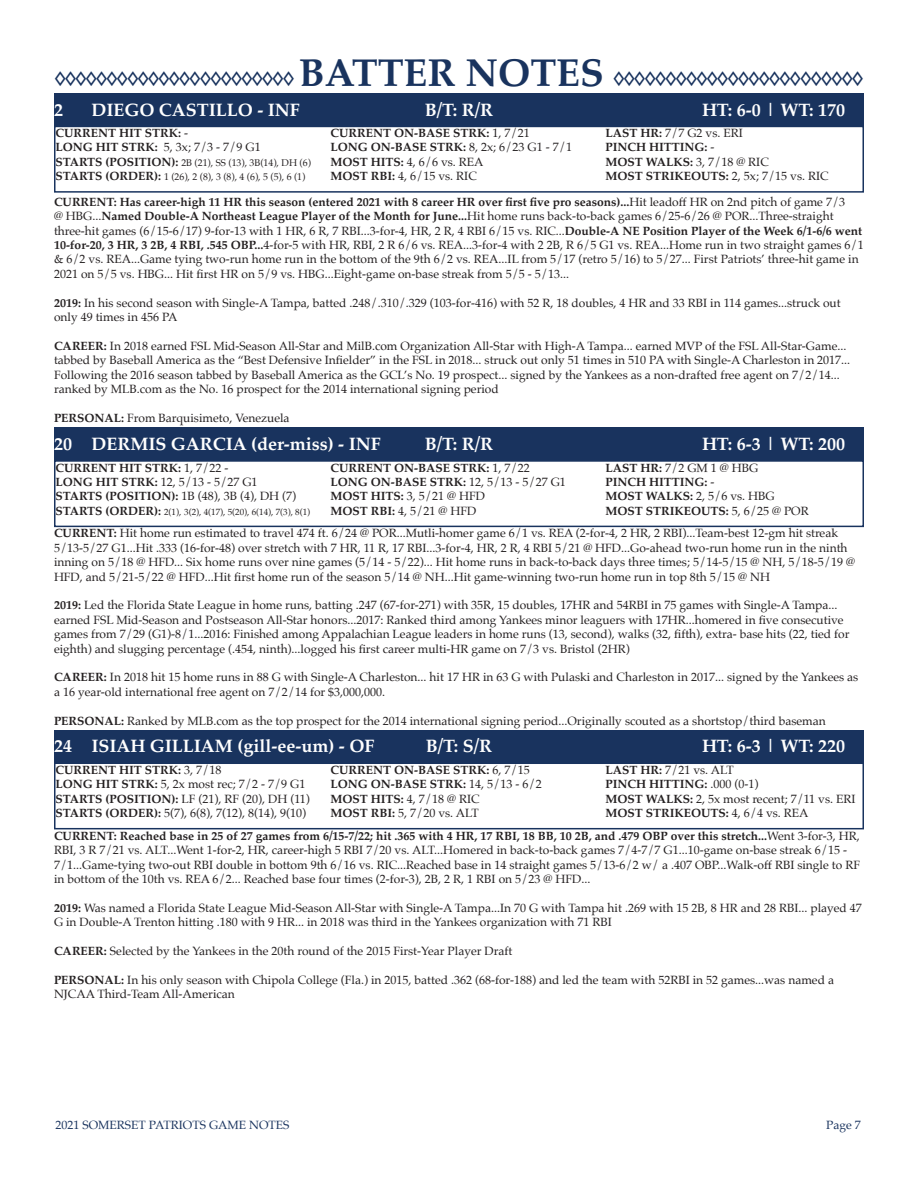
<style>
.page{position:relative;width:918px;height:1188px;background:#fff}
.page>*{position:absolute;margin:0;border:0;box-sizing:border-box;transform-origin:0 0}
.t1{font:700 21px "Palatino";color:#19335e}
.t2{font:700 18px "Palatino";color:#fff}
.t3{font:12px/14.4px "Palatino";color:#231f20}
.t4{font:700 12px "Palatino";color:#231f20}
.t5{font:12px "Palatino";color:#19335e}
.t6{font:9.75px "Palatino";color:#231f20}
.t7{font:9px "Palatino";color:#231f20}
.s1{font-size:39px}
.s2{font-weight:400}
.s3{font-weight:700}
.s4{font-weight:700;font-size:12px}
</style>
<div class="page">
<div style="left:54px;top:428px;width:810px;height:33px;background:#19335e"></div>
<div style="left:54px;top:460px;width:810px;height:67px;border:2px solid #19335e"></div>
<div style="left:54px;top:730px;width:810px;height:33px;background:#19335e"></div>
<div style="left:54px;top:763px;width:810px;height:66px;border:2px solid #19335e"></div>
<div style="left:54px;top:93px;width:810px;height:33px;background:#19335e"></div>
<div style="left:54px;top:126px;width:810px;height:67px;border:2px solid #19335e"></div>
<p class="t1" style="left:55px;top:61px;width:809px">◊◊◊◊◊◊◊◊◊◊◊◊◊◊◊◊◊◊◊◊◊◊◊ <span class="s1">BATTER NOTES</span> ◊◊◊◊◊◊◊◊◊◊◊◊◊◊◊◊◊◊◊◊◊◊◊◊</p>
<p class="t2" style="left:54px;top:94px;width:10px">2</p>
<p class="t2" style="left:91px;top:94px;width:210px">DIEGO CASTILLO - INF</p>
<p class="t2" style="left:425px;top:94px;width:70px">B/T: R/R</p>
<p class="t2" style="left:702px;top:94px;width:145px">HT: 6-0 | WT: 170</p>
<p class="t4" style="left:56px;top:123px;width:134px">CURRENT HIT STRK: <span class="s2">-</span></p>
<p class="t3" style="left:56px;top:140px;width:207px"><span class="s3">LONG HIT STRK:</span> 5, 3x; 7/3 - 7/9 G1</p>
<p class="t6" style="left:56px;top:154px;width:257px"><span class="s4">STARTS (POSITION):</span> 2B (21), SS (13), 3B(14), DH (6)</p>
<p class="t6" style="left:56px;top:169px;width:251px"><span class="s4">STARTS (ORDER):</span> 1 (26), 2 (8), 3 (8), 4 (6), 5 (5), 6 (1)</p>
<p class="t3" style="left:606px;top:126px;width:139px"><span class="s3">LAST HR:</span> 7/7 G2 vs. ERI</p>
<p class="t4" style="left:606px;top:137px;width:110px">PINCH HITTING: <span class="s2">-</span></p>
<p class="t4" style="left:606px;top:152px;width:165px">MOST WALKS: <span class="s2">3, 7/18 @ RIC</span></p>
<p class="t4" style="left:606px;top:166px;width:225px">MOST STRIKEOUTS: <span class="s2">2, 5x; 7/15 vs. RIC</span></p>
<p class="t3" style="left:54px;top:195px;width:811px"><span class="s3">CURRENT: Has career-high 11 HR this season (entered 2021 with 8 career HR over first five pro seasons)...</span>Hit leadoff HR on 2nd pitch of game 7/3<br>@ HBG...<span class="s3">Named Double-A Northeast League Player of the Month for June...</span>Hit home runs back-to-back games 6/25-6/26 @ POR...Three-straight three-hit games (6/15-6/17) 9-for-13 with 1 HR, 6 R, 7 RBI...3-for-4, HR, 2 R, 4 RBI 6/15 vs. RIC...<span class="s3">Double-A NE Position Player of the Week 6/1-6/6 went 10-for-20, 3 HR, 3 2B, 4 RBI, .545 OBP...</span>4-for-5 with HR, RBI, 2 R 6/6 vs. REA...3-for-4 with 2 2B, R 6/5 G1 vs. REA...Home run in two straight games 6/1 &amp; 6/2 vs. REA...Game tying two-run home run in the bottom of the 9th 6/2 vs. REA...IL from 5/17 (retro 5/16) to 5/27... First Patriots’ three-hit game in 2021 on 5/5 vs. HBG... Hit first HR on 5/9 vs. HBG...Eight-game on-base streak from 5/5 - 5/13...</p>
<p class="t3" style="left:54px;top:295px;width:788px"><span class="s3">2019:</span> In his second season with Single-A Tampa, batted .248/.310/.329 (103-for-416) with 52 R, 18 doubles, 4 HR and 33 RBI in 114 games...struck out only 49 times in 456 PA</p>
<p class="t3" style="left:54px;top:339px;width:798px"><span class="s3">CAREER:</span> In 2018 earned FSL Mid-Season All-Star and MilB.com Organization All-Star with High-A Tampa... earned MVP of the FSL All-Star-Game... tabbed by Baseball America as the “Best Defensive Infielder” in the FSL in 2018... struck out only 51 times in 510 PA with Single-A Charleston in 2017...<br>Following the 2016 season tabbed by Baseball America as the GCL’s No. 19 prospect... signed by the Yankees as a non-drafted free agent on 7/2/14... ranked by MLB.com as the No. 16 prospect for the 2014 international signing period</p>
<p class="t3" style="left:54px;top:411px;width:237px"><span class="s3">PERSONAL:</span> From Barquisimeto, Venezuela</p>
<p class="t4" style="left:330px;top:123px;width:201px">CURRENT ON-BASE STRK: <span class="s2">1, 7/21</span></p>
<p class="t4" style="left:330px;top:137px;width:243px">LONG ON-BASE STRK: <span class="s2">8, 2x; 6/23 G1 - 7/1</span></p>
<p class="t3" style="left:330px;top:155px;width:155px"><span class="s3">MOST HITS:</span> 4, 6/6 vs. REA</p>
<p class="t3" style="left:330px;top:169px;width:148px"><span class="s3">MOST RBI:</span> 4, 6/15 vs. RIC</p>
<p class="t2" style="left:54px;top:429px;width:328px">20 DERMIS GARCIA (der-miss) - INF</p>
<p class="t2" style="left:425px;top:429px;width:70px">B/T: R/R</p>
<p class="t2" style="left:702px;top:429px;width:145px">HT: 6-3 | WT: 200</p>
<p class="t4" style="left:56px;top:457px;width:174px">CURRENT HIT STRK: <span class="s2">1, 7/22 -</span></p>
<p class="t3" style="left:56px;top:475px;width:204px"><span class="s3">LONG HIT STRK:</span> 12, 5/13 - 5/27 G1</p>
<p class="t3" style="left:56px;top:489px;width:242px"><span class="s3">STARTS (POSITION):</span> 1B (48), 3B (4), DH (7)</p>
<p class="t7" style="left:56px;top:504px;width:256px"><span class="s4">STARTS (ORDER):</span> 2(1), 3(2), 4(17), 5(20), 6(14), 7(3), 8(1)</p>
<p class="t3" style="left:606px;top:460px;width:154px"><span class="s3">LAST HR:</span> 7/2 GM 1 @ HBG</p>
<p class="t4" style="left:606px;top:472px;width:110px">PINCH HITTING: <span class="s2">-</span></p>
<p class="t3" style="left:606px;top:489px;width:171px"><span class="s3">MOST WALKS:</span> 2, 5/6 vs. HBG</p>
<p class="t4" style="left:605px;top:500px;width:205px">MOST STRIKEOUTS: <span class="s2">5, 6/25 @ POR</span></p>
<p class="t3" style="left:54px;top:526px;width:803px"><span class="s3">CURRENT:</span> Hit home run estimated to travel 474 ft. 6/24 @ POR...Mutli-homer game 6/1 vs. REA (2-for-4, 2 HR, 2 RBI)...Team-best 12-gm hit streak 5/13-5/27 G1...Hit .333 (16-for-48) over stretch with 7 HR, 11 R, 17 RBI...3-for-4, HR, 2 R, 4 RBI 5/21 @ HFD...Go-ahead two-run home run in the ninth inning on 5/18 @ HFD... Six home runs over nine games (5/14 - 5/22)... Hit home runs in back-to-back days three times; 5/14-5/15 @ NH, 5/18-5/19 @ HFD, and 5/21-5/22 @ HFD...Hit first home run of the season 5/14 @ NH...Hit game-winning two-run home run in top 8th 5/15 @ NH</p>
<p class="t3" style="left:54px;top:598px;width:797px"><span class="s3">2019:</span> Led the Florida State League in home runs, batting .247 (67-for-271) with 35R, 15 doubles, 17HR and 54RBI in 75 games with Single-A Tampa... earned FSL Mid-Season and Postseason All-Star honors...2017: Ranked third among Yankees minor leaguers with 17HR...homered in five consecutive games from 7/29 (G1)-8/1...2016: Finished among Appalachian League leaders in home runs (13, second), walks (32, fifth), extra- base hits (22, tied for eighth) and slugging percentage (.454, ninth)...logged his first career multi-HR game on 7/3 vs. Bristol (2HR)</p>
<p class="t3" style="left:54px;top:670px;width:806px"><span class="s3">CAREER:</span> In 2018 hit 15 home runs in 88 G with Single-A Charleston... hit 17 HR in 63 G with Pulaski and Charleston in 2017... signed by the Yankees as a 16 year-old international free agent on 7/2/14 for $3,000,000.</p>
<p class="t3" style="left:54px;top:713px;width:773px"><span class="s3">PERSONAL:</span> Ranked by MLB.com as the top prospect for the 2014 international signing period...Originally scouted as a shortstop/third baseman</p>
<p class="t2" style="left:54px;top:731px;width:322px">24 ISIAH GILLIAM (gill-ee-um) - OF</p>
<p class="t2" style="left:426px;top:731px;width:68px">B/T: S/R</p>
<p class="t2" style="left:702px;top:731px;width:145px">HT: 6-3 | WT: 220</p>
<p class="t4" style="left:56px;top:760px;width:167px">CURRENT HIT STRK: <span class="s2">3, 7/18</span></p>
<p class="t3" style="left:56px;top:777px;width:251px"><span class="s3">LONG HIT STRK:</span> 5, 2x most rec; 7/2 - 7/9 G1</p>
<p class="t3" style="left:56px;top:791px;width:256px"><span class="s3">STARTS (POSITION):</span> LF (21), RF (20), DH (11)</p>
<p class="t3" style="left:56px;top:806px;width:252px"><span class="s3">STARTS (ORDER):</span> 5(7), 6(8), 7(12), 8(14), 9(10)</p>
<p class="t4" style="left:330px;top:457px;width:201px">CURRENT ON-BASE STRK: <span class="s2">1, 7/22</span></p>
<p class="t4" style="left:330px;top:472px;width:237px">LONG ON-BASE STRK: <span class="s2">12, 5/13 - 5/27 G1</span></p>
<p class="t3" style="left:330px;top:489px;width:156px"><span class="s3">MOST HITS:</span> 3, 5/21 @ HFD</p>
<p class="t3" style="left:330px;top:503px;width:147px"><span class="s3">MOST RBI:</span> 4, 5/21 @ HFD</p>
<p class="t3" style="left:606px;top:763px;width:130px"><span class="s3">LAST HR:</span> 7/21 vs. ALT</p>
<p class="t4" style="left:606px;top:774px;width:154px">PINCH HITTING: <span class="s2">.000 (0-1)</span></p>
<p class="t3" style="left:606px;top:791px;width:252px"><span class="s3">MOST WALKS:</span> 2, 5x most recent; 7/11 vs. ERI</p>
<p class="t4" style="left:605px;top:803px;width:205px">MOST STRIKEOUTS: <span class="s2">4, 6/4 vs. REA</span></p>
<p class="t3" style="left:54px;top:828px;width:808px"><span class="s3">CURRENT: Reached base in 25 of 27 games from 6/15-7/22; hit .365 with 4 HR, 17 RBI, 18 BB, 10 2B, and .479 OBP over this stretch...</span>Went 3-for-3, HR, RBI, 3 R 7/21 vs. ALT...Went 1-for-2, HR, career-high 5 RBI 7/20 vs. ALT...Homered in back-to-back games 7/4-7/7 G1...10-game on-base streak 6/15 - 7/1...Game-tying two-out RBI double in bottom 9th 6/16 vs. RIC...Reached base in 14 straight games 5/13-6/2 w/ a .407 OBP...Walk-off RBI single to RF in bottom of the 10th vs. REA 6/2... Reached base four times (2-for-3), 2B, 2 R, 1 RBI on 5/23 @ HFD...</p>
<p class="t3" style="left:54px;top:900px;width:809px"><span class="s3">2019:</span> Was named a Florida State League Mid-Season All-Star with Single-A Tampa...In 70 G with Tampa hit .269 with 15 2B, 8 HR and 28 RBI... played 47<br>G in Double-A Trenton hitting .180 with 9 HR... in 2018 was third in the Yankees organization with 71 RBI</p>
<p class="t3" style="left:54px;top:944px;width:460px"><span class="s3">CAREER:</span> Selected by the Yankees in the 20th round of the 2015 First-Year Player Draft</p>
<p class="t3" style="left:54px;top:972px;width:782px"><span class="s3">PERSONAL:</span> In his only season with Chipola College (Fla.) in 2015, batted .362 (68-for-188) and led the team with 52RBI in 52 games...was named a<br>NJCAA Third-Team All-American</p>
<p class="t4" style="left:330px;top:760px;width:201px">CURRENT ON-BASE STRK: <span class="s2">6, 7/15</span></p>
<p class="t4" style="left:330px;top:774px;width:213px">LONG ON-BASE STRK: <span class="s2">14, 5/13 - 6/2</span></p>
<p class="t3" style="left:330px;top:791px;width:151px"><span class="s3">MOST HITS:</span> 4, 7/18 @ RIC</p>
<p class="t3" style="left:330px;top:806px;width:150px"><span class="s3">MOST RBI:</span> 5, 7/20 vs. ALT</p>
<p class="t5" style="left:56px;top:1115px;width:236px">2021 SOMERSET PATRIOTS GAME NOTES</p>
<p class="t5" style="left:826px;top:1115px;width:36px">Page 7</p>
</div>
